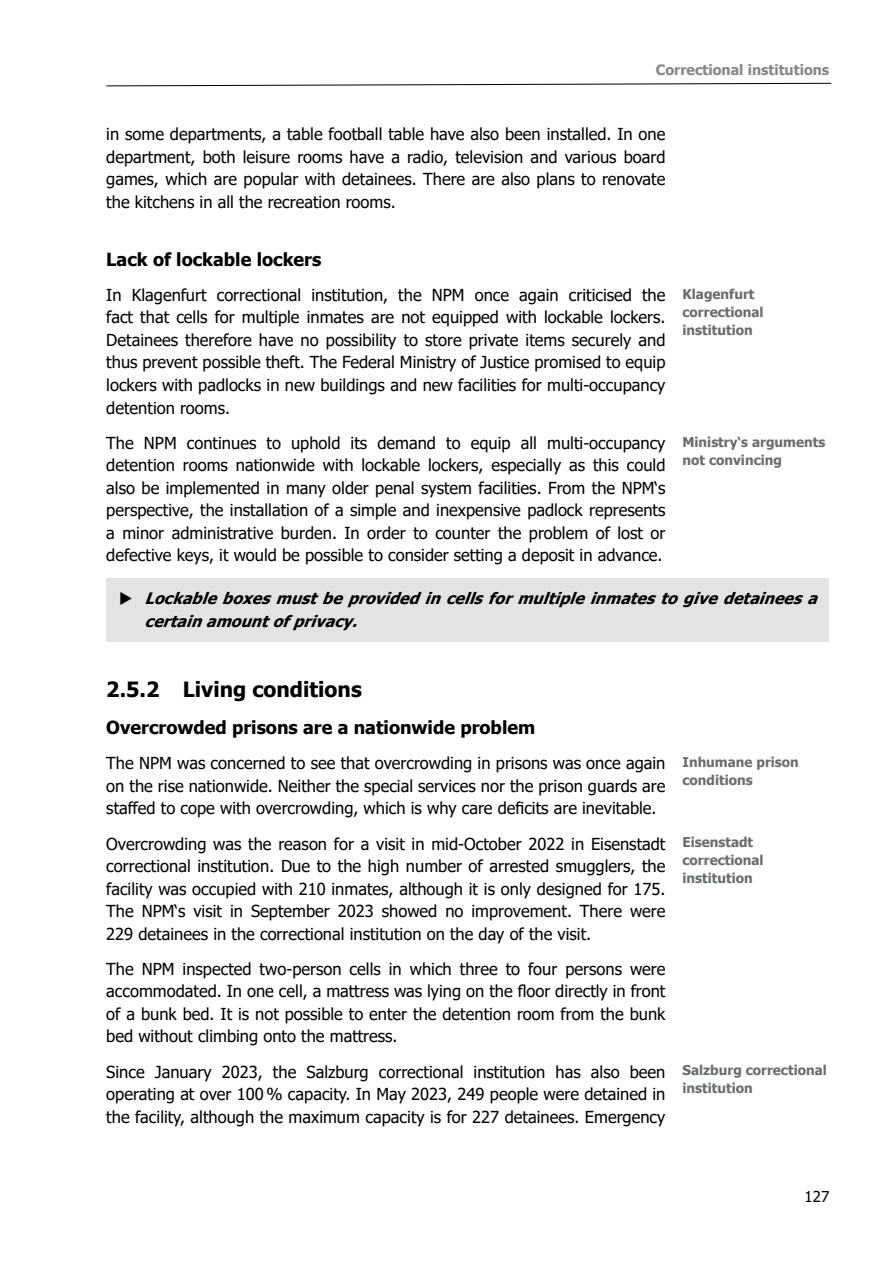
<style>
.page{position:relative;width:893px;height:1263px;background:#fff}
.page>*{position:absolute;margin:0;border:0;box-sizing:border-box;transform-origin:0 0}
.Ü3{font:700 21px "Tahoma";color:#000}
.Ü4_ohne_Zählung{font:700 18px "Tahoma";color:#000}
.Fliesstext{font:16.5px/22.5px "Tahoma";color:#000;text-align:justify}
.Empfehlungen{font:italic 700 15.75px/22.5px "Tahoma";color:#000}
.t1{font:15px "Tahoma";color:#000}
.t2{font:700 14.25px "Tahoma";color:#878787}
.t3{font:700 13.5px/18px "Tahoma";color:#696d6e}
</style>
<div class="page">
<svg style="left:106px;top:83px;width:726px;height:4px"></svg>
<div style="left:106px;top:578px;width:723px;height:63px;background:#e3e3e3"></div>
<p class="t2" style="left:656px;top:59px;width:175px">Correctional institutions</p>
<p class="Fliesstext" style="left:106px;top:124px;width:561px">in some departments, a table football table have also been installed. In one department, both leisure rooms have a radio, television and various board games, which are popular with detainees. There are also plans to renovate the kitchens in all the recreation rooms.</p>
<h4 class="Ü4_ohne_Zählung" style="left:106px;top:247px;width:217px">Lack of lockable lockers</h4>
<p class="Fliesstext" style="left:106px;top:285px;width:561px">In Klagenfurt correctional institution, the NPM once again criticised the fact that cells for multiple inmates are not equipped with lockable lockers.<br>Detainees therefore have no possibility to store private items securely and thus prevent possible theft. The Federal Ministry of Justice promised to equip lockers with padlocks in new buildings and new facilities for multi-occupancy detention rooms.</p>
<p class="Fliesstext" style="left:106px;top:432px;width:561px">The NPM continues to uphold its demand to equip all multi-occupancy detention rooms nationwide with lockable lockers, especially as this could also be implemented in many older penal system facilities. From the NPM‘s perspective, the installation of a simple and inexpensive padlock represents a minor administrative burden. In order to counter the problem of lost or defective keys, it would be possible to consider setting a deposit in advance.</p>
<p class="t3" style="left:682px;top:285px;width:83px">Klagenfurt correctional institution</p>
<p class="t3" style="left:682px;top:433px;width:144px">Ministry‘s arguments not convincing</p>
<p class="Empfehlungen" style="left:145px;top:588px;width:682px">Lockableboxesmustbeprovidedincellsformultipleinmatestogivedetaineesa certainamountofprivacy.</p>
<h3 class="Ü3" style="left:106px;top:675px;width:257px">2.5.2 Living conditions</h3>
<h4 class="Ü4_ohne_Zählung" style="left:106px;top:715px;width:430px">Overcrowded prisons are a nationwide problem</h4>
<p class="Fliesstext" style="left:106px;top:753px;width:561px">The NPM was concerned to see that overcrowding in prisons was once again on the rise nationwide. Neither the special services nor the prison guards are staffed to cope with overcrowding, which is why care deficits are inevitable.</p>
<p class="Fliesstext" style="left:106px;top:833px;width:561px">Overcrowding was the reason for a visit in mid-October 2022 in Eisenstadt correctional institution. Due to the high number of arrested smugglers, the facility was occupied with 210 inmates, although it is only designed for 175.<br>The NPM‘s visit in September 2023 showed no improvement. There were 229 detainees in the correctional institution on the day of the visit.</p>
<p class="Fliesstext" style="left:106px;top:958px;width:561px">The NPM inspected two-person cells in which three to four persons were accommodated. In one cell, a mattress was lying on the floor directly in front of a bunk bed. It is not possible to enter the detention room from the bunk bed without climbing onto the mattress.</p>
<p class="Fliesstext" style="left:106px;top:1061px;width:561px">Since January 2023, the Salzburg correctional institution has also been operating at over 100 % capacity. In May 2023, 249 people were detained in the facility, although the maximum capacity is for 227 detainees. Emergency</p>
<p class="t3" style="left:682px;top:754px;width:118px">Inhumane prison conditions</p>
<p class="t3" style="left:682px;top:834px;width:83px">Eisenstadt correctional institution</p>
<p class="t3" style="left:682px;top:1062px;width:146px">Salzburg correctional institution</p>
<p class="t1" style="left:805px;top:1187px;width:26px">127</p>
</div>
